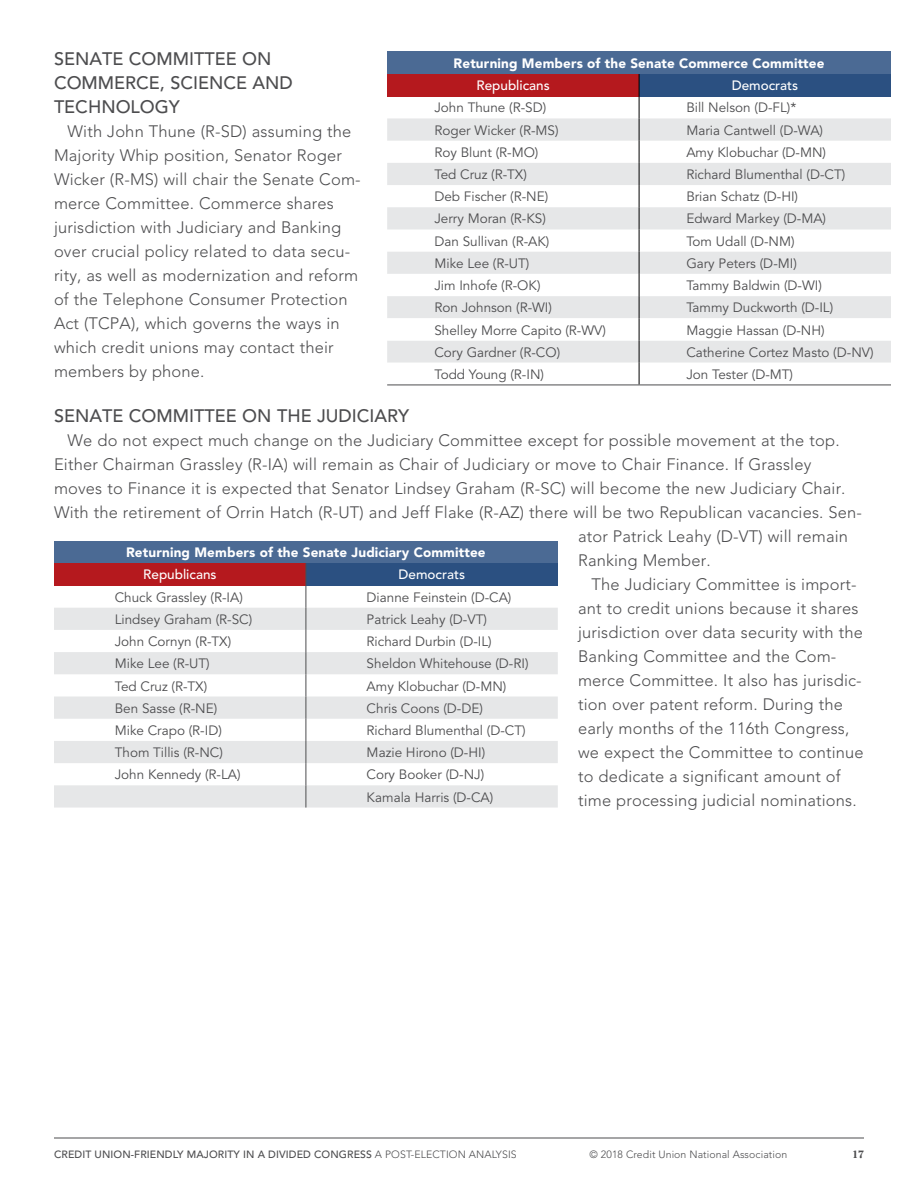
<style>
.page{position:relative;width:918px;height:1188px;background:#fff}
.page>*{position:absolute;margin:0;border:0;box-sizing:border-box;transform-origin:0 0}
.t1{font:500 18px/24px "Avenir LT Std";color:#4d4d4f}
.Body{font:300 16.5px/24px "Avenir LT Std";letter-spacing:.01em;color:#4d4d4f}
.Table_body{font:13.5px "Avenir LT Std";color:#4d4d4f}
.Table_Head{font:900 13.5px "Avenir LT Std";letter-spacing:.01em;color:#fff}
.Table_Subhead{font:500 13.5px "Avenir LT Std";color:#fff}
.t2{font:500 10.5px "Avenir LT Std";letter-spacing:.01em;color:#4d4d4f}
.t3{font:300 10.5px "Avenir LT Std";letter-spacing:.01em;color:#4d4d4f}
.t4{font:700 10.5px "Cheltenham Std";color:#4d4d4f}
.s1{font-weight:300}
</style>
<div class="page">
<hr style="left:54px;top:1138px;width:810px;height:1px;background:#4d4d4f">
<div style="left:54px;top:541px;width:504px;height:22px;background:#4b6a94"></div>
<div style="left:54px;top:563px;width:252px;height:22px;background:#b5191e"></div>
<div style="left:306px;top:563px;width:252px;height:22px;background:#2b5081"></div>
<svg style="left:54px;top:608px;width:504px;height:200px;fill:#e6e7e8"></svg>
<svg style="left:306px;top:563px;width:1px;height:245px"></svg>
<div style="left:387px;top:52px;width:504px;height:22px;background:#4b6a94"></div>
<div style="left:387px;top:74px;width:252px;height:22px;background:#b5191e"></div>
<div style="left:639px;top:74px;width:252px;height:22px;background:#2b5081"></div>
<svg style="left:387px;top:118px;width:504px;height:156px;fill:#e6e7e8"></svg>
<svg style="left:387px;top:274px;width:504px;height:111px"></svg>
<svg style="left:639px;top:74px;width:1px;height:311px"></svg>
<hr style="left:387px;top:385px;width:252px;height:1px;background:#4d4d4f">
<hr style="left:639px;top:385px;width:252px;height:1px;background:#4d4d4f">
<h3 class="t1" style="left:54px;top:48px;width:240px">SENATE COMMITTEE ON<br>COMMERCE, SCIENCE AND<br>TECHNOLOGY</h3>
<p class="Body" style="left:54px;top:120px;width:308px;text-indent:14px">With John Thune (R-SD) assuming the Majority Whip position, Senator Roger Wicker (R-MS) will chair the Senate Com&shy;merce Committee. Commerce shares jurisdiction with Judiciary and Banking over crucial policy related to data secu&shy;rity, as well as modernization and reform of the Telephone Consumer Protection Act (TCPA), which governs the ways in which credit unions may contact their members by phone.</p>
<h3 class="t1" style="left:54px;top:404px;width:357px">SENATE COMMITTEE ON THE JUDICIARY</h3>
<p class="Body" style="left:68px;top:428px;width:774px">We do not expect much change on the Judiciary Committee except for possible movement at the top.</p>
<p class="Body" style="left:54px;top:452px;width:759px">Either Chairman Grassley (R-IA) will remain as Chair of Judiciary or move to Chair Finance. If Grassley</p>
<p class="Body" style="left:54px;top:476px;width:793px">moves to Finance it is expected that Senator Lindsey Graham (R-SC) will become the new Judiciary Chair.</p>
<p class="Body" style="left:54px;top:500px;width:810px">With the retirement of Orrin Hatch (R-UT) and Jeff Flake (R-AZ) there will be two Republican vacancies. Sen-</p>
<p class="Body" style="left:578px;top:524px;width:272px">ator Patrick Leahy (D-VT) will remain</p>
<p class="Body" style="left:578px;top:548px;width:134px">Ranking Member.</p>
<p class="Body" style="left:578px;top:572px;width:287px;text-indent:14px">The Judiciary Committee is import&shy;ant to credit unions because it shares jurisdiction over data security with the Banking Committee and the Com&shy;merce Committee. It also has jurisdic&shy;tion over patent reform. During the early months of the 116th Congress, we expect the Committee to continue to dedicate a significant amount of time processing judicial nominations.</p>
<p class="Table_Head" style="left:454px;top:55px;width:372px">Returning Members of the Senate Commerce Committee</p>
<p class="Table_Subhead" style="left:477px;top:78px;width:75px">Republicans</p>
<p class="Table_Subhead" style="left:732px;top:78px;width:68px">Democrats</p>
<p class="Table_body" style="left:434px;top:100px;width:113px">John Thune (R-SD)</p>
<p class="Table_body" style="left:686px;top:100px;width:112px">Bill Nelson (D-FL)*</p>
<p class="Table_body" style="left:434px;top:122px;width:126px">Roger Wicker (R-MS)</p>
<p class="Table_body" style="left:686px;top:122px;width:138px">Maria Cantwell (D-WA)</p>
<p class="Table_body" style="left:434px;top:144px;width:106px">Roy Blunt (R-MO)</p>
<p class="Table_body" style="left:686px;top:144px;width:141px">Amy Klobuchar (D-MN)</p>
<p class="Table_body" style="left:434px;top:167px;width:94px">Ted Cruz (R-TX)</p>
<p class="Table_body" style="left:686px;top:167px;width:161px">Richard Blumenthal (D-CT)</p>
<p class="Table_body" style="left:434px;top:189px;width:115px">Deb Fischer (R-NE)</p>
<p class="Table_body" style="left:686px;top:189px;width:113px">Brian Schatz (D-HI)</p>
<p class="Table_body" style="left:434px;top:211px;width:113px">Jerry Moran (R-KS)</p>
<p class="Table_body" style="left:686px;top:211px;width:141px">Edward Markey (D-MA)</p>
<p class="Table_body" style="left:434px;top:233px;width:117px">Dan Sullivan (R-AK)</p>
<p class="Table_body" style="left:686px;top:233px;width:110px">Tom Udall (D-NM)</p>
<p class="Table_body" style="left:434px;top:255px;width:97px">Mike Lee (R-UT)</p>
<p class="Table_body" style="left:686px;top:255px;width:112px">Gary Peters (D-MI)</p>
<p class="Table_body" style="left:434px;top:278px;width:108px">Jim Inhofe (R-OK)</p>
<p class="Table_body" style="left:686px;top:278px;width:137px">Tammy Baldwin (D-WI)</p>
<p class="Table_body" style="left:434px;top:300px;width:119px">Ron Johnson (R-WI)</p>
<p class="Table_body" style="left:686px;top:300px;width:148px">Tammy Duckworth (D-IL)</p>
<p class="Table_body" style="left:434px;top:322px;width:173px">Shelley Morre Capito (R-WV)</p>
<p class="Table_body" style="left:686px;top:322px;width:140px">Maggie Hassan (D-NH)</p>
<p class="Table_body" style="left:434px;top:344px;width:127px">Cory Gardner (R-CO)</p>
<p class="Table_body" style="left:686px;top:344px;width:189px">Catherine Cortez Masto (D-NV)</p>
<p class="Table_body" style="left:434px;top:367px;width:111px">Todd Young (R-IN)</p>
<p class="Table_body" style="left:686px;top:367px;width:108px">Jon Tester (D-MT)</p>
<p class="Table_Head" style="left:126px;top:544px;width:361px">Returning Members of the Senate Judiciary Committee</p>
<p class="Table_Subhead" style="left:143px;top:567px;width:75px">Republicans</p>
<p class="Table_Subhead" style="left:399px;top:567px;width:68px">Democrats</p>
<p class="Table_body" style="left:115px;top:589px;width:130px">Chuck Grassley (R-IA)</p>
<p class="Table_body" style="left:367px;top:589px;width:146px">Dianne Feinstein (D-CA)</p>
<p class="Table_body" style="left:115px;top:611px;width:139px">Lindsey Graham (R-SC)</p>
<p class="Table_body" style="left:367px;top:611px;width:122px">Patrick Leahy (D-VT)</p>
<p class="Table_body" style="left:115px;top:634px;width:118px">John Cornyn (R-TX)</p>
<p class="Table_body" style="left:367px;top:634px;width:127px">Richard Durbin (D-IL)</p>
<p class="Table_body" style="left:115px;top:656px;width:97px">Mike Lee (R-UT)</p>
<p class="Table_body" style="left:367px;top:656px;width:163px">Sheldon Whitehouse (D-RI)</p>
<p class="Table_body" style="left:115px;top:678px;width:94px">Ted Cruz (R-TX)</p>
<p class="Table_body" style="left:367px;top:678px;width:141px">Amy Klobuchar (D-MN)</p>
<p class="Table_body" style="left:115px;top:700px;width:104px">Ben Sasse (R-NE)</p>
<p class="Table_body" style="left:367px;top:700px;width:118px">Chris Coons (D-DE)</p>
<p class="Table_body" style="left:115px;top:723px;width:109px">Mike Crapo (R-ID)</p>
<p class="Table_body" style="left:367px;top:723px;width:161px">Richard Blumenthal (D-CT)</p>
<p class="Table_body" style="left:115px;top:745px;width:110px">Thom Tillis (R-NC)</p>
<p class="Table_body" style="left:367px;top:745px;width:120px">Mazie Hirono (D-HI)</p>
<p class="Table_body" style="left:115px;top:767px;width:127px">John Kennedy (R-LA)</p>
<p class="Table_body" style="left:367px;top:767px;width:119px">Cory Booker (D-NJ)</p>
<p class="Table_body" style="left:367px;top:789px;width:128px">Kamala Harris (D-CA)</p>
<p class="t2" style="left:54px;top:1149px;width:464px">CREDIT UNION-FRIENDLY MAJORITY IN A DIVIDED CONGRESS <span class="s1">A POST-ELECTION ANALYSIS</span></p>
<p class="t3" style="left:590px;top:1149px;width:199px">© 2018 Credit Union National Association</p>
<p class="t4" style="left:852px;top:1148px;width:13px">17</p>
</div>
